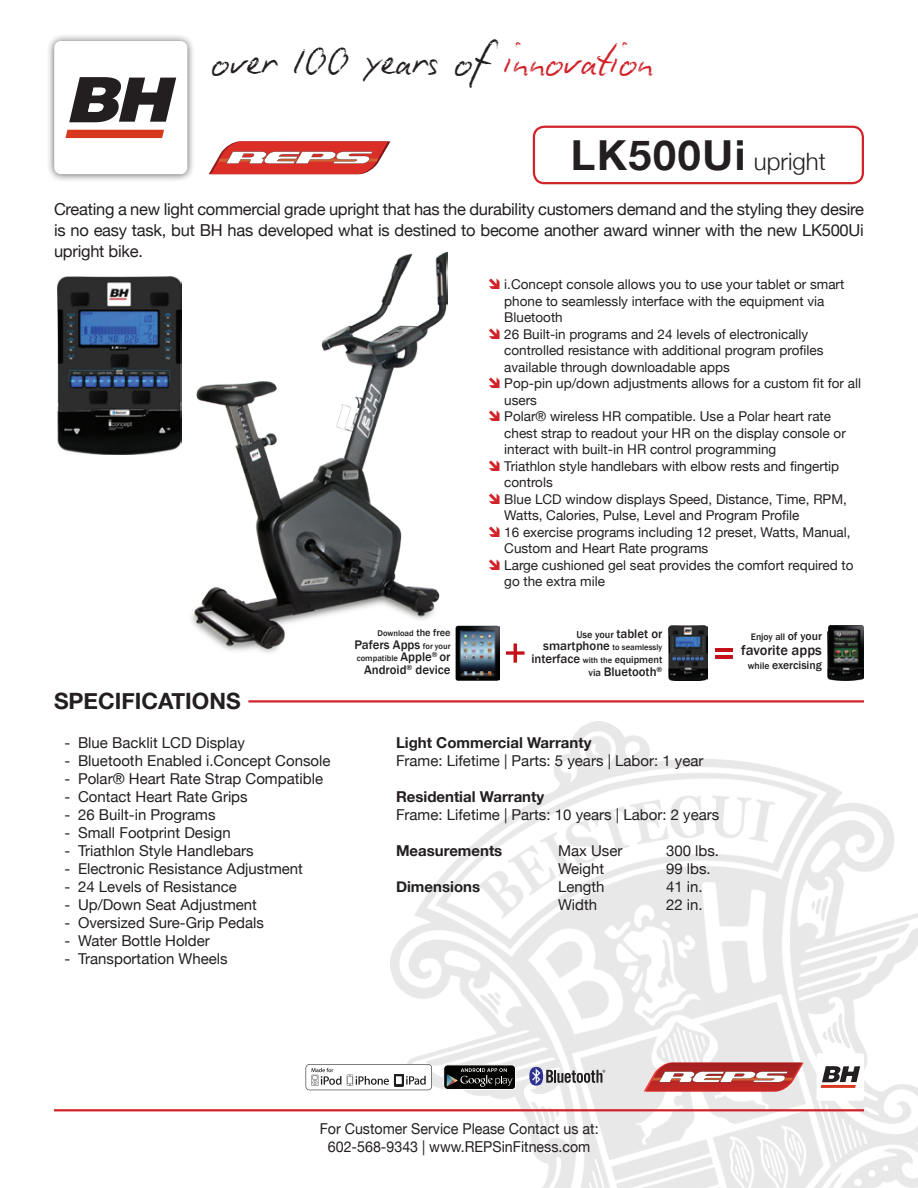
<style>
.page{position:relative;width:918px;height:1188px;background:#fff}
.page>*{position:absolute;margin:0;border:0;box-sizing:border-box;transform-origin:0 0}
.t1{font:43.65px "Biro Scriptreduced";color:#231f20}
.t2{font:700 41.4px "Helvetica Neue";letter-spacing:.04em;color:#231f20}
.t3{font:700 22.5px "Helvetica Neue";color:#231f20}
.t4{font:16.5px/21px "Helvetica Neue";letter-spacing:-.015em;color:#231f20;text-align:justify}
.t5{font:15px "Helvetica Neue";color:#231f20}
.t6{font:15px/18px "Helvetica Neue";color:#231f20;text-align:center;scale:.95 1}
.t7{font:700 15px "Helvetica Neue";color:#231f20}
.t8{font:500 14.55px "Franklin Gothic";color:#231f20}
.t9{font:13.5px/16.5px "Helvetica Neue";color:#231f20}
.t10{font:500 12.75px/12.8px "Franklin Gothic";color:#231f20;text-align:right}
.t11{font:500 11.7px "Franklin Gothic";color:#231f20}
.t12{font:500 9.75px "Franklin Gothic";color:#231f20}
.t13{font:500 8.55px "Franklin Gothic";color:#231f20}
.s1{color:#d1232a}
.s2{font-weight:300;font-size:24px}
.s3{font-size:10.2px}
.s4{font-size:8.55px}
.s5{font-size:12.75px}
.s6{font-size:11.7px}
.s7{font-size:9.75px}
</style>
<div class="page">
<img style="left:390px;top:722px;width:528px;height:466px">
<div style="left:46px;top:33px;width:150px;height:149px;background:#231f20;opacity:.75"></div>
<div style="left:54px;top:41px;width:133px;height:133px;background:#fff;border-radius:7px"></div>
<svg style="left:65px;top:130px;width:99px;height:8px"></svg>
<svg style="left:69px;top:77px;width:107px;height:45px"></svg>
<hr style="left:248px;top:700px;width:616px;height:3px;background:#d1232a">
<hr style="left:54px;top:1109px;width:810px;height:2px;background:#d1232a">
<svg style="left:209px;top:141px;width:181px;height:33px"></svg>
<div style="left:817px;top:1053px;width:47px;height:48px;background:#fff;border-radius:2px"></div>
<svg style="left:821px;top:1066px;width:39px;height:22px"></svg>
<svg style="left:644px;top:1063px;width:160px;height:28px"></svg>
<img style="left:58px;top:276px;width:124px;height:178px">
<img style="left:192px;top:252px;width:255px;height:401px">
<svg style="left:306px;top:1064px;width:126px;height:26px"></svg>
<div style="left:444px;top:1065px;width:72px;height:24px;background:#040503;border-radius:4px"></div>
<div style="left:443px;top:1065px;width:73px;height:25px;border:1px solid #fff;border-radius:4px"></div>
<svg style="left:447px;top:1068px;width:66px;height:19px"></svg>
<svg style="left:529px;top:1067px;width:76px;height:19px"></svg>
<img style="left:669px;top:625px;width:39px;height:56px">
<img style="left:455px;top:625px;width:44px;height:56px">
<img style="left:828px;top:625px;width:36px;height:56px">
<svg style="left:506px;top:644px;width:19px;height:19px"></svg>
<hr style="left:716px;top:655px;width:17px;height:4px;background:#c4121a">
<hr style="left:716px;top:648px;width:17px;height:4px;background:#c4121a">
<div style="left:533px;top:126px;width:331px;height:58px;border:2px solid #d1232a;border-radius:11px"></div>
<h1 class="t1" style="left:212px;top:34px;width:444px">over IOO years of <span class="s1">innovation</span></h1>
<h2 class="t2" style="left:571px;top:118px;width:256px">LK500Ui <span class="s2">upright</span></h2>
<p class="t4" style="left:54px;top:197px;width:811px">Creating a new light commercial grade upright that has the durability customers demand and the styling they desire is no easy task, but BH has developed what is destined to become another award winner with the new LK500Ui upright bike.</p>
<p class="t9" style="left:504px;top:275px;width:358px">i.Concept console allows you to use your tablet or smart phone to seamlessly interface with the equipment via Bluetooth<br>26 Built-in programs and 24 levels of electronically controlled resistance with additional program profiles available through downloadable apps<br>Pop-pin up/down adjustments allows for a custom fit for all users<br>Polar® wireless HR compatible. Use a Polar heart rate chest strap to readout your HR on the display console or interact with built-in HR control programming<br>Triathlon style handlebars with elbow rests and fingertip controls<br>Blue LCD window displays Speed, Distance, Time, RPM, Watts, Calories, Pulse, Level and Program Profile<br>16 exercise programs including 12 preset, Watts, Manual, Custom and Heart Rate programs<br>Large cushioned gel seat provides the comfort required to go the extra mile</p>
<h3 class="t3" style="left:54px;top:680px;width:188px">SPECIFICATIONS</h3>
<p class="t5" style="left:64px;top:730px;width:182px">- Blue Backlit LCD Display</p>
<p class="t5" style="left:64px;top:748px;width:268px">- Bluetooth Enabled i.Concept Console</p>
<p class="t5" style="left:64px;top:766px;width:260px">- Polar® Heart Rate Strap Compatible</p>
<p class="t5" style="left:64px;top:784px;width:185px">- Contact Heart Rate Grips</p>
<p class="t5" style="left:64px;top:802px;width:153px">- 26 Built-in Programs</p>
<p class="t5" style="left:64px;top:820px;width:168px">- Small Footprint Design</p>
<p class="t5" style="left:64px;top:838px;width:191px">- Triathlon Style Handlebars</p>
<p class="t5" style="left:64px;top:856px;width:240px">- Electronic Resistance Adjustment</p>
<p class="t5" style="left:64px;top:874px;width:174px">- 24 Levels of Resistance</p>
<p class="t5" style="left:64px;top:892px;width:194px">- Up/Down Seat Adjustment</p>
<p class="t5" style="left:64px;top:910px;width:201px">- Oversized Sure-Grip Pedals</p>
<p class="t5" style="left:64px;top:928px;width:147px">- Water Bottle Holder</p>
<p class="t5" style="left:64px;top:946px;width:165px">- Transportation Wheels</p>
<p class="t13" style="left:377px;top:628px;width:75px">Download <span class="s3">the free</span></p>
<p class="t10" style="left:354px;top:638px;width:98px">Pafers Apps <span class="s4">for your</span></p>
<p class="t13" style="left:357px;top:653px;width:95px">compatible <span class="s5">Apple</span><sup>®</sup> <span class="s5">or</span></p>
<p class="t10" style="left:364px;top:664px;width:88px">Android<sup>®</sup> device</p>
<p class="t10" style="left:576px;top:627px;width:88px"><span class="s3">Use your</span> tablet or</p>
<p class="t13" style="left:543px;top:642px;width:121px"><span class="s5">smartphone</span> to seamlessly</p>
<p class="t10" style="left:531px;top:653px;width:133px">interface <span class="s4">with the</span> <span class="s3">equipment via</span> Bluetooth<sup>®</sup></p>
<p class="t12" style="left:751px;top:631px;width:73px">Enjoy all <span class="s6">of your</span></p>
<p class="t8" style="left:741px;top:641px;width:82px">favorite apps</p>
<p class="t11" style="left:748px;top:658px;width:76px"><span class="s7">while</span> exercising</p>
<p class="t7" style="left:396px;top:729px;width:197px">Light Commercial Warranty</p>
<p class="t5" style="left:396px;top:748px;width:309px">Frame: Lifetime | Parts: 5 years | Labor: 1 year</p>
<p class="t7" style="left:396px;top:783px;width:150px">Residential Warranty</p>
<p class="t5" style="left:396px;top:802px;width:325px">Frame: Lifetime | Parts: 10 years | Labor: 2 years</p>
<p class="t7" style="left:396px;top:837px;width:108px">Measurements</p>
<p class="t5" style="left:558px;top:838px;width:66px">Max User</p>
<p class="t5" style="left:666px;top:838px;width:55px">300 lbs.</p>
<p class="t5" style="left:558px;top:856px;width:48px">Weight</p>
<p class="t5" style="left:666px;top:856px;width:46px">99 lbs.</p>
<p class="t7" style="left:396px;top:873px;width:86px">Dimensions</p>
<p class="t5" style="left:558px;top:874px;width:48px">Length</p>
<p class="t5" style="left:666px;top:874px;width:38px">41 in.</p>
<p class="t5" style="left:558px;top:892px;width:41px">Width</p>
<p class="t5" style="left:666px;top:892px;width:38px">22 in.</p>
<p class="t6" style="left:320px;top:1119px;width:295px">For Customer Service Please Contact us at:<br>602-568-9343 | www.REPSinFitness.com</p>
</div>
